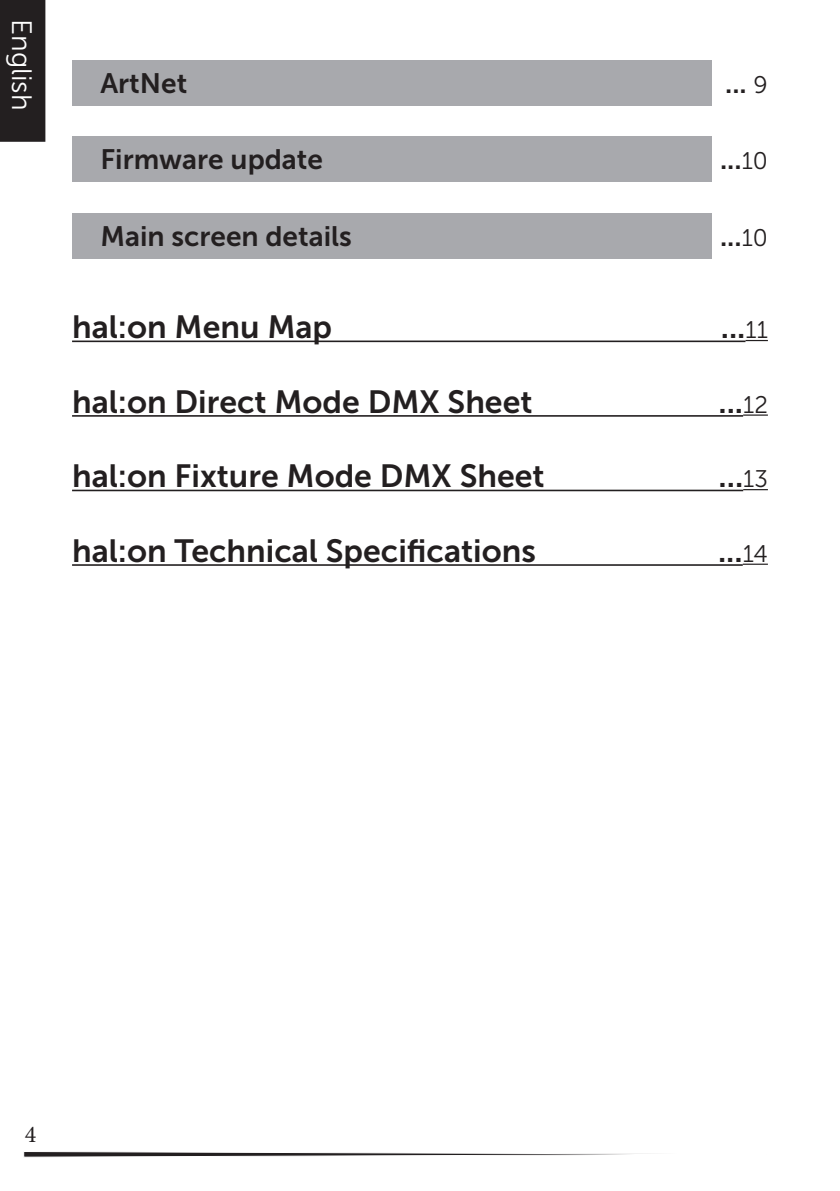
<style>
.page{position:relative;width:840px;height:1191px;background:#fff}
.page>*{position:absolute;margin:0;border:0;box-sizing:border-box;transform-origin:0 0}
.t1{font:32px "Museo Sans 700";color:#231f20}
.t2{font:28px "Museo Sans 700";color:#231f20}
.t3{font:28px "Museo Sans 300";color:#fff}
.t4{font:24px "Minion Pro";color:#231f20}
.s1{font-family:"Museo Sans 300";font-size:24px}
</style>
<div class="page">
<svg style="left:23px;top:1151px;width:625px;height:6px"></svg>
<div style="left:1px;top:1px;width:43px;height:140px;background:#231f20"></div>
<div style="left:0;top:0;width:45px;height:142px;border:2px solid #231f20"></div>
<div style="left:72px;top:61px;width:638px;height:45px;background:#a8a9ad"></div>
<div style="left:72px;top:137px;width:638px;height:45px;background:#a8a9ad"></div>
<div style="left:72px;top:213px;width:638px;height:45px;background:#a8a9ad"></div>
<hr style="left:72px;top:340px;width:673px;height:2px;background:#231f20">
<svg style="left:745px;top:340px;width:22px;height:1px"></svg>
<hr style="left:72px;top:415px;width:670px;height:2px;background:#231f20">
<hr style="left:742px;top:414px;width:25px;height:2px;background:#231f20">
<hr style="left:72px;top:489px;width:670px;height:2px;background:#231f20">
<svg style="left:742px;top:489px;width:25px;height:1px"></svg>
<hr style="left:72px;top:564px;width:670px;height:2px;background:#231f20">
<hr style="left:742px;top:563px;width:25px;height:2px;background:#231f20">
<p class="t3" style="left:37px;top:19px;width:93px;rotate:90deg">English</p>
<p class="t2" style="left:100px;top:68px;width:88px">ArtNet</p>
<p class="t2" style="left:724px;top:68px;width:44px">... <span class="s1">9</span></p>
<p class="t2" style="left:100px;top:144px;width:224px">Firmware update</p>
<p class="t2" style="left:719px;top:144px;width:49px">...<span class="s1">10</span></p>
<p class="t2" style="left:100px;top:220px;width:253px">Main screen details</p>
<p class="t2" style="left:719px;top:220px;width:49px">...<span class="s1">10</span></p>
<p class="t1" style="left:72px;top:309px;width:261px">hal:on Menu Map</p>
<p class="t1" style="left:720px;top:309px;width:49px">...<span class="s1">11</span></p>
<p class="t1" style="left:72px;top:384px;width:461px">hal:on Direct Mode DMX Sheet</p>
<p class="t1" style="left:718px;top:384px;width:51px">...<span class="s1">12</span></p>
<p class="t1" style="left:72px;top:458px;width:474px">hal:on Fixture Mode DMX Sheet</p>
<p class="t1" style="left:718px;top:458px;width:51px">...<span class="s1">13</span></p>
<p class="t1" style="left:72px;top:533px;width:465px">hal:on Technical Specifications</p>
<p class="t1" style="left:717px;top:533px;width:51px">...<span class="s1">14</span></p>
<p class="t4" style="left:25px;top:1118px;width:13px">4</p>
</div>
